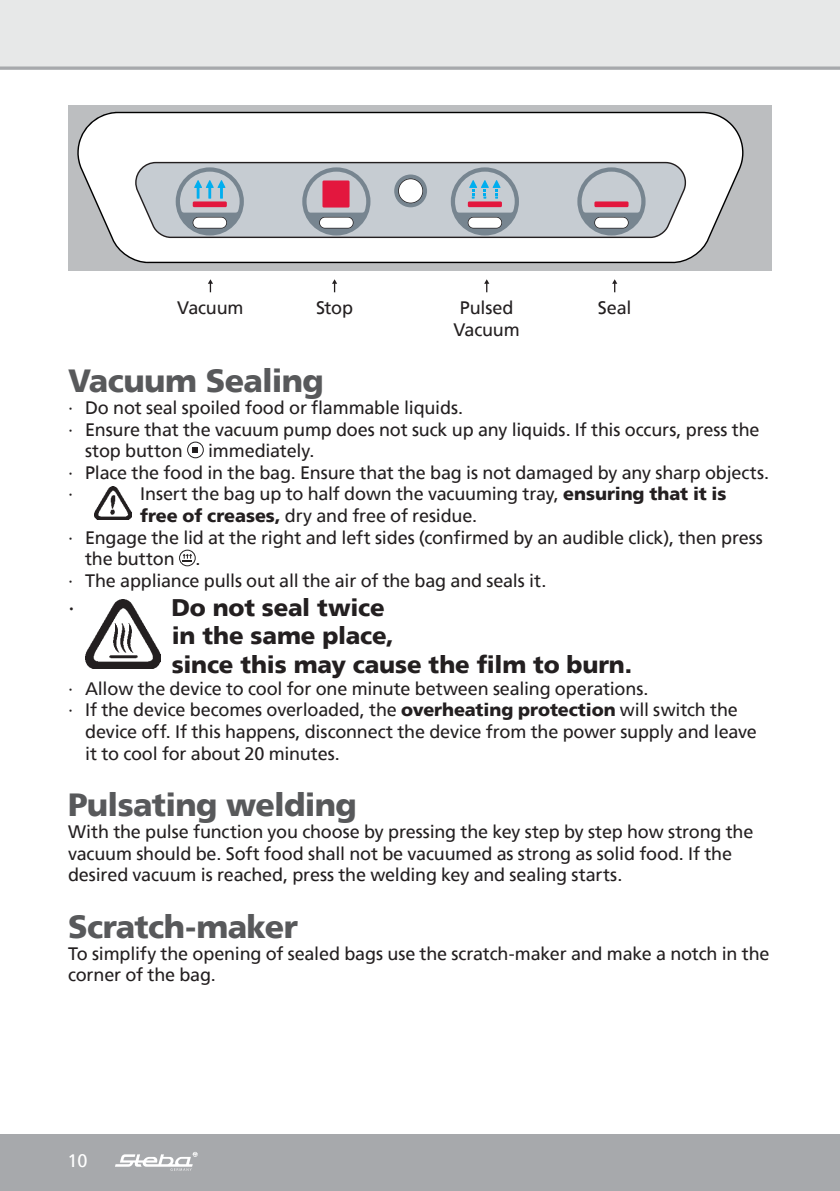
<style>
.page{position:relative;width:840px;height:1191px;background:#fff}
.page>*{position:absolute;margin:0;border:0;box-sizing:border-box;transform-origin:0 0}
.t1{font:900 32px "Frutiger";letter-spacing:-.02em;color:#58595b}
.t2{font:900 24px/28.8px "Frutiger";letter-spacing:-.01em;color:#231f20}
.t3{font:24px "Frutiger";color:#231f20}
.t4{font:18px/21.6px "Frutiger";letter-spacing:-.01em;color:#231f20}
.t5{font:18px "Frutiger";color:#fff}
.s1{font-weight:900}
</style>
<div class="page">
<div style="left:0;top:0;width:839px;height:68px;background:#e7e8e8"></div>
<hr style="left:839px;top:1134px;width:1px;height:57px;background:#a7a9ac">
<div style="left:0;top:1134px;width:839px;height:57px;background:#a7a9ac"></div>
<svg style="left:115px;top:1152px;width:82px;height:18px"></svg>
<svg style="left:0;top:66px;width:839px;height:4px;background:#b2b4b7"></svg>
<div style="left:68px;top:105px;width:703px;height:166px;background:#bcbec0"></div>
<svg style="left:77px;top:112px;width:666px;height:152px"></svg>
<svg style="left:135px;top:162px;width:550px;height:76px;background:#bdc2c7"></svg>
<svg style="left:394px;top:174px;width:33px;height:33px"></svg>
<svg style="left:175px;top:167px;width:69px;height:68px;background:#abb2bc"></svg>
<svg style="left:450px;top:167px;width:68px;height:68px;background:#acb1bc"></svg>
<svg style="left:577px;top:167px;width:68px;height:68px;background:#b4b3bb"></svg>
<svg style="left:302px;top:167px;width:68px;height:68px;background:#afb5bd"></svg>
<div style="left:322px;top:180px;width:27px;height:27px;background:#e3173e"></div>
<svg style="left:208px;top:279px;width:5px;height:13px"></svg>
<svg style="left:332px;top:279px;width:5px;height:13px"></svg>
<svg style="left:484px;top:279px;width:5px;height:13px"></svg>
<svg style="left:612px;top:279px;width:5px;height:13px"></svg>
<div style="left:187px;top:441px;width:17px;height:17px;border:1px solid #231f20;border-radius:50%"></div>
<svg style="left:192px;top:447px;width:6px;height:6px"></svg>
<img style="left:94px;top:486px;width:37px;height:34px">
<div style="left:179px;top:549px;width:17px;height:17px;border:1px solid #231f20;border-radius:50%"></div>
<svg style="left:182px;top:554px;width:10px;height:7px"></svg>
<img style="left:85px;top:600px;width:75px;height:68px">
<p class="t4" style="left:177px;top:297px;width:68px">Vacuum</p>
<p class="t4" style="left:316px;top:297px;width:39px">Stop</p>
<p class="t4" style="left:459px;top:297px;width:55px">Pulsed</p>
<p class="t4" style="left:597px;top:297px;width:35px">Seal</p>
<p class="t4" style="left:453px;top:318px;width:68px">Vacuum</p>
<h1 class="t1" style="left:68px;top:362px;width:257px">Vacuum Sealing</h1>
<p class="t4" style="left:68px;top:397px;width:396px">∙ Do not seal spoiled food or flammable liquids.</p>
<p class="t4" style="left:68px;top:418px;width:692px">∙ Ensure that the vacuum pump does not suck up any liquids. If this occurs, press the</p>
<p class="t4" style="left:85px;top:440px;width:99px">stop button</p>
<p class="t4" style="left:68px;top:440px;width:702px;text-indent:140px">immediately.<br>∙ Place the food in the bag. Ensure that the bag is not damaged by any sharp objects. ∙</p>
<p class="t4" style="left:140px;top:483px;width:587px">Insert the bag up to half down the vacuuming tray, <span class="s1">ensuring that it is</span></p>
<p class="t4" style="left:140px;top:505px;width:338px"><span class="s1">free of creases,</span> dry and free of residue.</p>
<p class="t4" style="left:68px;top:526px;width:696px">∙ Engage the lid at the right and left sides (confirmed by an audible click), then press</p>
<p class="t4" style="left:85px;top:548px;width:117px">the button .</p>
<p class="t4" style="left:68px;top:569px;width:479px">∙ The appliance pulls out all the air of the bag and seals it.</p>
<h2 class="t3" style="left:68px;top:593px;width:8px">∙</h2>
<h2 class="t2" style="left:171px;top:592px;width:461px">Do not seal twice<br>in the same place,<br>since this may cause the film to burn.</h2>
<p class="t4" style="left:68px;top:677px;width:581px">∙ Allow the device to cool for one minute between sealing operations.</p>
<p class="t4" style="left:68px;top:699px;width:671px">∙ If the device becomes overloaded, the <span class="s1">overheating protection</span> will switch the</p>
<p class="t4" style="left:85px;top:721px;width:673px">device off. If this happens, disconnect the device from the power supply and leave</p>
<p class="t4" style="left:85px;top:742px;width:256px">it to cool for about 20 minutes.</p>
<h1 class="t1" style="left:68px;top:786px;width:290px">Pulsating welding</h1>
<p class="t4" style="left:68px;top:821px;width:686px">With the pulse function you choose by pressing the key step by step how strong the vacuum should be. Soft food shall not be vacuumed as strong as solid food. If the desired vacuum is reached, press the welding key and sealing starts.</p>
<h1 class="t1" style="left:68px;top:907px;width:231px">Scratch-maker</h1>
<p class="t4" style="left:68px;top:942px;width:702px">To simplify the opening of sealed bags use the scratch-maker and make a notch in the corner of the bag.</p>
<p class="t5" style="left:67px;top:1149px;width:22px">10</p>
</div>
